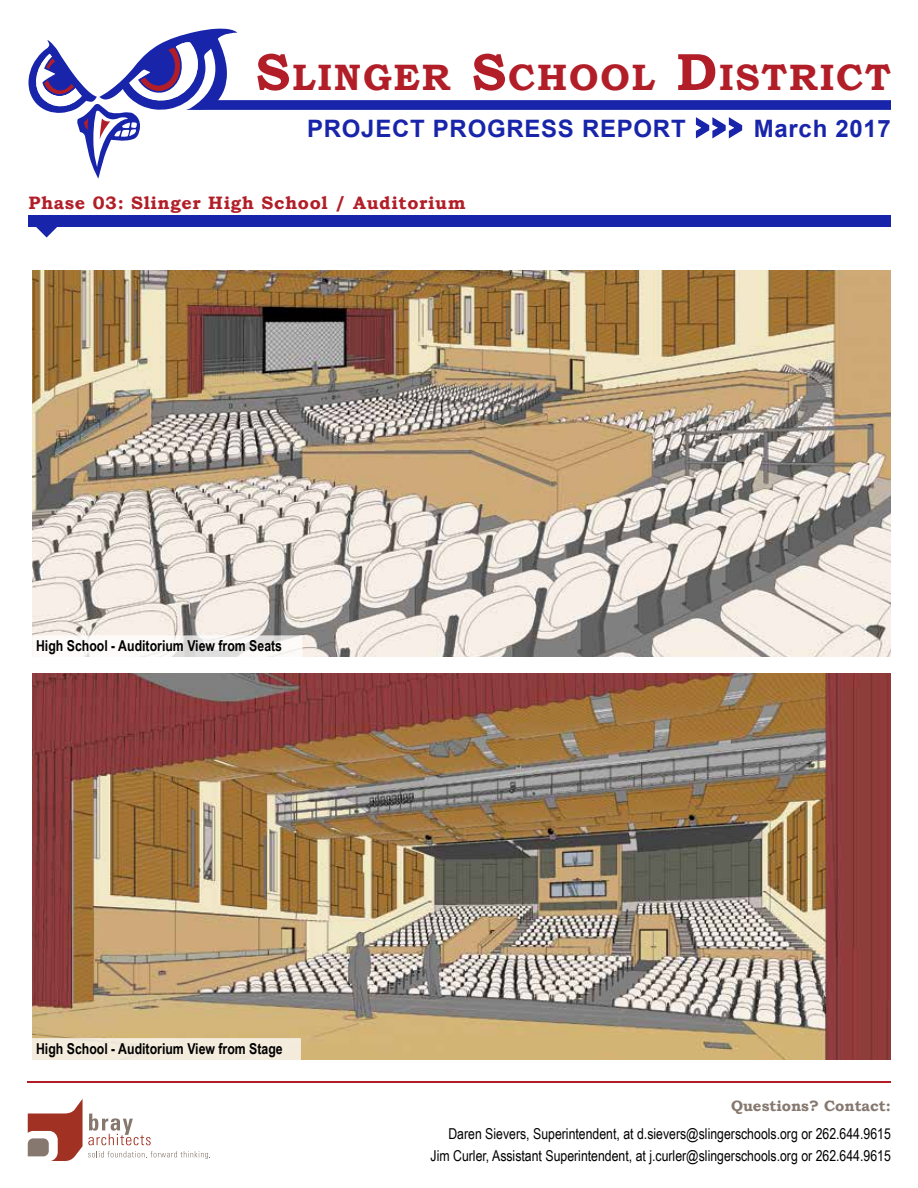
<style>
.page{position:relative;width:918px;height:1188px;background:#fff}
.page>*{position:absolute;margin:0;border:0;box-sizing:border-box;transform-origin:0 0}
.t1{font:700 36.75px "Bookman Old Style";letter-spacing:.05em;color:#b21e28}
.t2{font:700 24px "Arial";letter-spacing:.03em;color:#1825aa}
.t3{font:700 18px "Bookman Old Style";letter-spacing:.035em;color:#b21e28}
.t4{font:15px/21.8px "Arial Narrow";color:#000;text-align:right}
.t5{font:700 15px "Arial Narrow";color:#000}
.t6{font:700 15px "Bookman Old Style";color:#86786f}
.s1{font-size:52.5px}
.s2{font-size:29.4px}
</style>
<div class="page">
<svg style="left:28px;top:29px;width:863px;height:150px"></svg>
<svg style="left:28px;top:1099px;width:182px;height:62px"></svg>
<hr style="left:27px;top:1081px;width:864px;height:2px;background:#b21e28">
<div style="left:28px;top:216px;width:863px;height:11px;background:#1825aa"></div>
<svg style="left:36px;top:227px;width:21px;height:11px"></svg>
<img style="left:32px;top:271px;width:859px;height:386px">
<svg style="left:32px;top:635px;width:270px;height:22px"></svg>
<img style="left:32px;top:673px;width:859px;height:387px">
<div style="left:32px;top:1038px;width:269px;height:22px;background:#f3ecdc"></div>
<h1 class="t1" style="left:256px;top:51px;width:637px"><span class="s1">S</span>LINGER <span class="s1">S</span>CHOOL <span class="s1">D</span>ISTRICT</h1>
<h2 class="t2" style="left:307px;top:112px;width:585px">PROJECT PROGRESS REPORT <span class="s2">&gt; &gt; &gt;</span> March 2017</h2>
<p class="t3" style="left:28px;top:190px;width:439px">Phase 03: Slinger High School / Auditorium</p>
<p class="t5" style="left:36px;top:635px;width:248px">High School - Auditorium View from Seats</p>
<p class="t5" style="left:36px;top:1038px;width:248px">High School - Auditorium View from Stage</p>
<p class="t6" style="left:731px;top:1095px;width:161px">Questions? Contact:</p>
<p class="t4" style="left:431px;top:1123px;width:462px">Daren Sievers, Superintendent, at d.sievers@slingerschools.org or 262.644.9615<br>Jim Curler, Assistant Superintendent, at j.curler@slingerschools.org or 262.644.9615</p>
</div>
